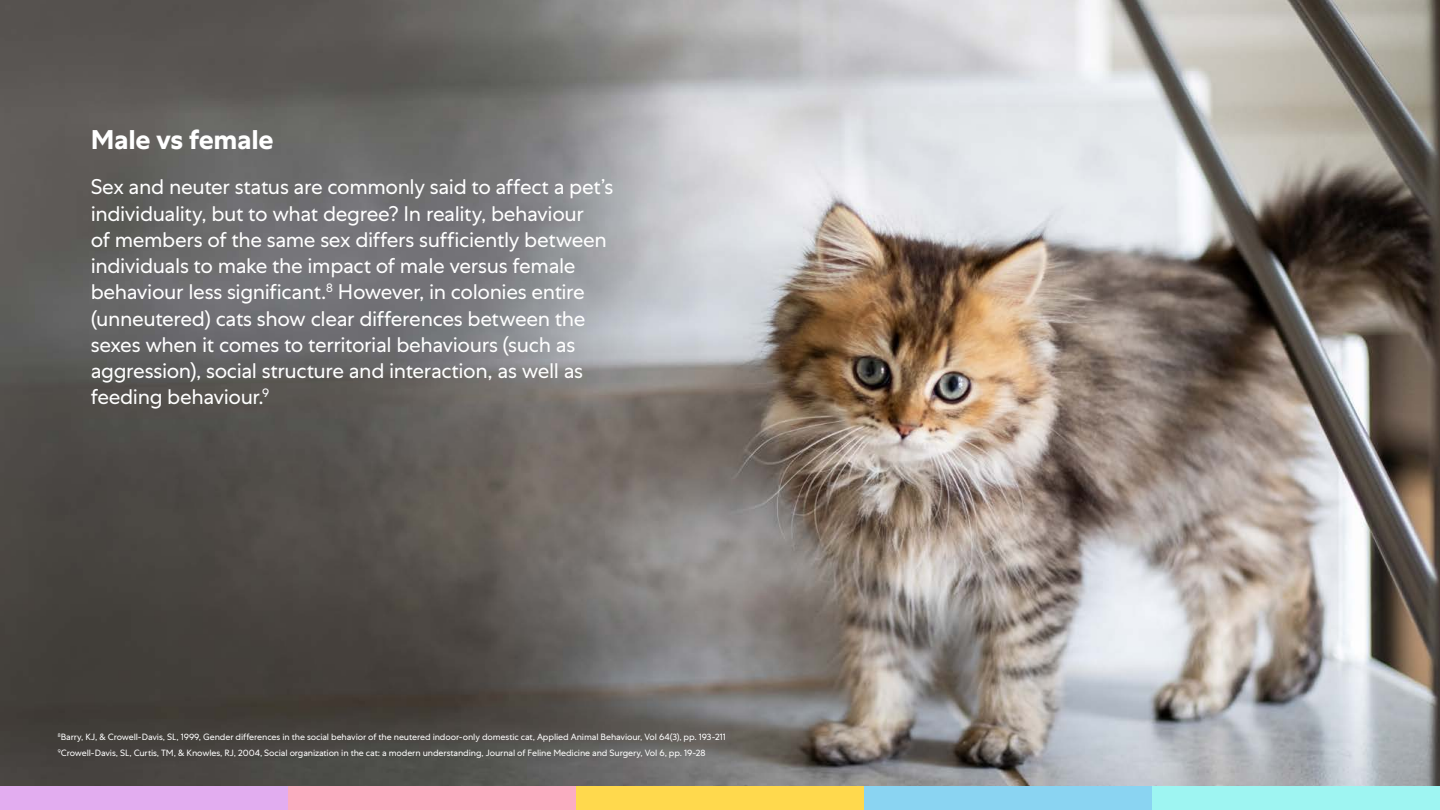
<style>
.page{position:relative;width:1440px;height:810px;background:#fff}
.page>*{position:absolute;margin:0;border:0;box-sizing:border-box;transform-origin:0 0}
.t1{font:700 27px "Mars Centra";letter-spacing:-.015em;color:#fff}
.t2{font:21px/26.2px "Mars Centra";letter-spacing:-.02em;color:#fff}
.t3{font:9px/15.8px "Mars Centra";letter-spacing:-.015em;color:#fff}
</style>
<div class="page">
<img style="left:0;top:0;width:1440px;height:786px">
<div style="left:0;top:786px;width:288px;height:24px;background:#e3adf0"></div>
<div style="left:288px;top:786px;width:288px;height:24px;background:#fcadc2"></div>
<div style="left:576px;top:786px;width:288px;height:24px;background:#ffd94d"></div>
<div style="left:864px;top:786px;width:288px;height:24px;background:#8ad4f2"></div>
<div style="left:1152px;top:786px;width:288px;height:24px;background:#9ef5f2"></div>
<p class="t1" style="left:91px;top:124px;width:184px">Male vs female</p>
<p class="t2" style="left:91px;top:174px;width:524px">Sex and neuter status are commonly said to affect a pet’s individuality, but to what degree? In reality, behaviour<br>of members of the same sex differs sufficiently between individuals to make the impact of male versus female behaviour less significant.<sup>8</sup> However, in colonies entire (unneutered) cats show clear differences between the sexes when it comes to territorial behaviours (such as aggression), social structure and interaction, as well as feeding behaviour.<sup>9</sup></p>
<p class="t3" style="left:58px;top:729px;width:670px"><sup>8</sup>Barry, KJ, &amp; Crowell-Davis, SL, 1999, Gender differences in the social behavior of the neutered indoor-only domestic cat, Applied Animal Behaviour, Vol 64(3), pp. 193-211<br><sup>9</sup>Crowell-Davis, SL, Curtis, TM, &amp; Knowles, RJ, 2004, Social organization in the cat: a modern understanding, Journal of Feline Medicine and Surgery, Vol 6, pp. 19-28</p>
</div>
